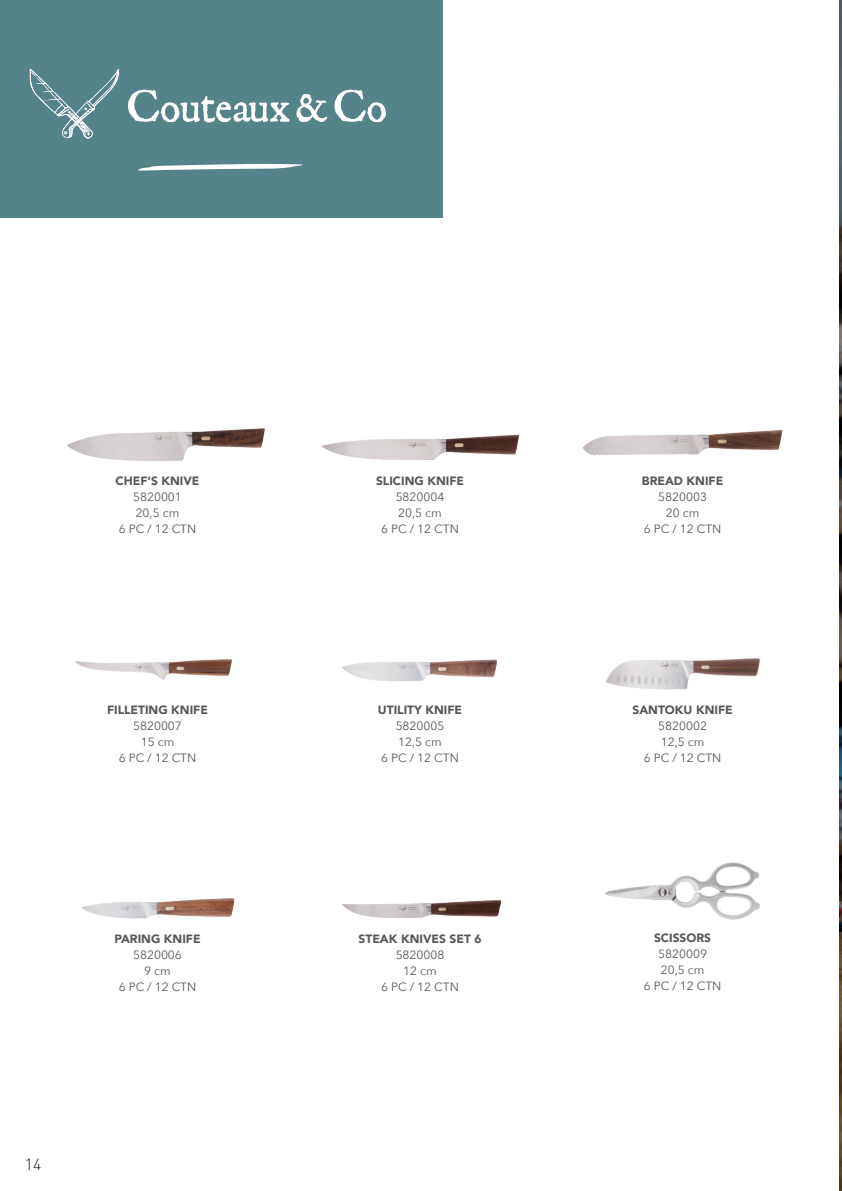
<style>
.page{position:relative;width:842px;height:1191px;background:#fff}
.page>*{position:absolute;margin:0;border:0;box-sizing:border-box;transform-origin:0 0}
.t1{font:300 16px "DIN Pro";color:#231f20}
.t2{font:12px/16px "Avenir Next";color:#57585a;text-align:center}
.t3{font:900 12px "Avenir";color:#57585a}
</style>
<div class="page">
<div style="left:0;top:0;width:442px;height:218px;background:#55838a"></div>
<svg style="left:138px;top:164px;width:165px;height:7px"></svg>
<svg style="left:30px;top:69px;width:89px;height:70px"></svg>
<svg style="left:128px;top:90px;width:161px;height:32px"></svg>
<svg style="left:296px;top:94px;width:31px;height:28px"></svg>
<svg style="left:334px;top:90px;width:52px;height:32px"></svg>
<img style="left:839px;top:1px;width:2px;height:1188px">
<img style="left:67px;top:428px;width:198px;height:33px">
<img style="left:321px;top:434px;width:199px;height:26px">
<img style="left:605px;top:862px;width:155px;height:58px">
<img style="left:582px;top:429px;width:201px;height:27px">
<img style="left:75px;top:659px;width:157px;height:21px">
<img style="left:606px;top:658px;width:154px;height:32px">
<img style="left:342px;top:659px;width:156px;height:23px">
<img style="left:81px;top:898px;width:154px;height:21px">
<img style="left:342px;top:900px;width:159px;height:18px">
<p class="t3" style="left:115px;top:470px;width:85px">CHEF’S KNIVE</p>
<p class="t2" style="left:119px;top:488px;width:79px">5820001<br>20,5 cm<br>6 PC / 12 CTN</p>
<p class="t3" style="left:107px;top:699px;width:102px">FILLETING KNIFE</p>
<p class="t2" style="left:119px;top:717px;width:79px">5820007<br>15 cm<br>6 PC / 12 CTN</p>
<h1 class="t1" style="left:25px;top:1153px;width:18px">14</h1>
<p class="t3" style="left:114px;top:929px;width:88px">PARING KNIFE</p>
<p class="t2" style="left:119px;top:947px;width:79px">5820006<br>9 cm<br>6 PC / 12 CTN</p>
<p class="t3" style="left:376px;top:470px;width:89px">SLICING KNIFE</p>
<p class="t2" style="left:381px;top:488px;width:79px">5820004<br>20,5 cm<br>6 PC / 12 CTN</p>
<p class="t3" style="left:378px;top:699px;width:86px">UTILITY KNIFE</p>
<p class="t2" style="left:381px;top:717px;width:79px">5820005<br>12,5 cm<br>6 PC / 12 CTN</p>
<p class="t3" style="left:358px;top:929px;width:124px">STEAK KNIVES SET 6</p>
<p class="t2" style="left:381px;top:947px;width:79px">5820008<br>12 cm<br>6 PC / 12 CTN</p>
<p class="t3" style="left:641px;top:470px;width:83px">BREAD KNIFE</p>
<p class="t2" style="left:643px;top:488px;width:79px">5820003<br>20 cm<br>6 PC / 12 CTN</p>
<p class="t3" style="left:632px;top:699px;width:102px">SANTOKU KNIFE</p>
<p class="t2" style="left:643px;top:717px;width:79px">5820002<br>12,5 cm<br>6 PC / 12 CTN</p>
<p class="t3" style="left:654px;top:928px;width:59px">SCISSORS</p>
<p class="t2" style="left:643px;top:946px;width:79px">5820009<br>20,5 cm<br>6 PC / 12 CTN</p>
</div>
